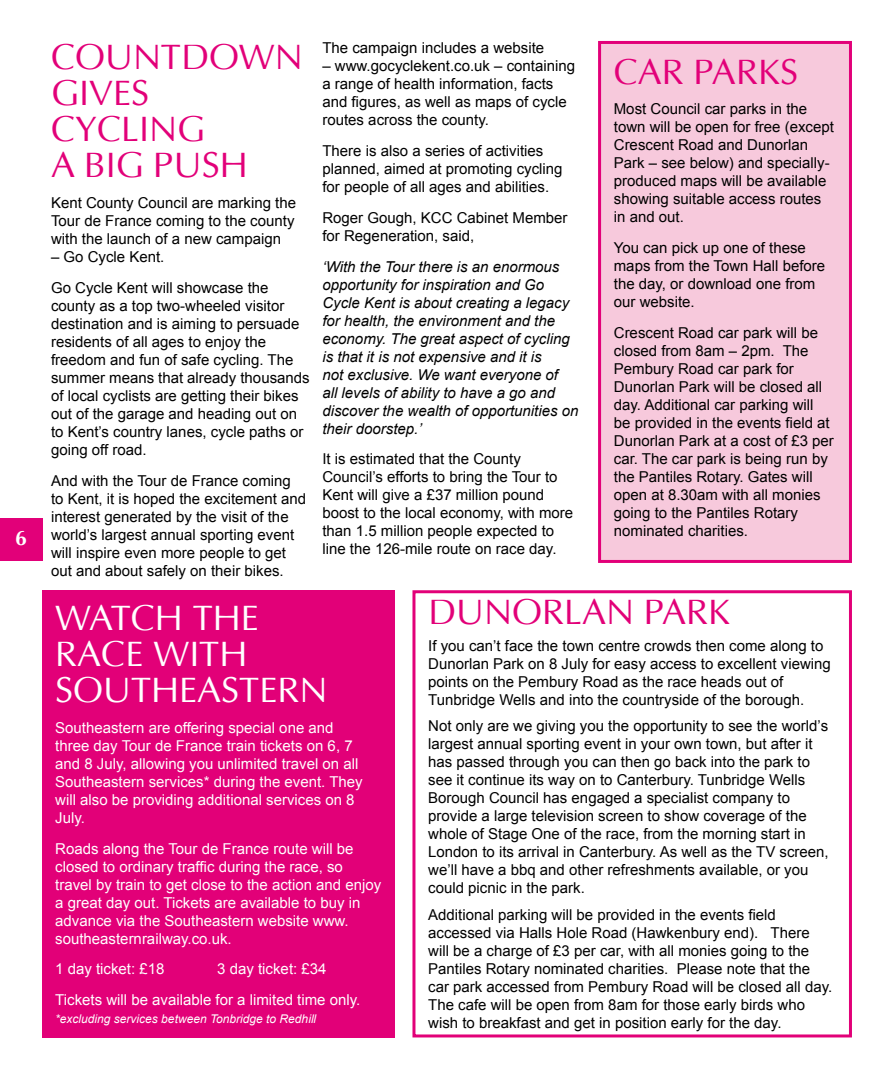
<style>
.page{position:relative;width:893px;height:1080px;background:#fff}
.page>*{position:absolute;margin:0;border:0;box-sizing:border-box;transform-origin:0 0}
.t1{font:36px/36px "Ottawa Plain";color:#e20079}
.t2{font:36px/36px "Ottawa Plain";color:#fff}
.t3{font:36px "Ottawa Plain";color:#e20078}
.t4{font:700 21px "Ottawa";color:#fff}
.t5{font:15px/18px "Arial";color:#000}
.t6{font:15px/18px "Arial";color:#fff}
.t7{font:italic 15px/18px "Arial";color:#000}
.t8{font:italic 12px "Arial";color:#fff}
</style>
<div class="page">
<div style="left:0;top:519px;width:43px;height:42px;background:#e20079"></div>
<div style="left:412px;top:590px;width:440px;height:447px;border:3px solid #e20078"></div>
<div style="left:600px;top:42px;width:250px;height:519px;background:#f7c9dc"></div>
<div style="left:598px;top:41px;width:254px;height:522px;border:3px solid #e20079"></div>
<div style="left:43px;top:590px;width:352px;height:447px;background:#e20078"></div>
<h2 class="t4" style="left:15px;top:525px;width:13px">6</h2>
<h1 class="t1" style="left:51px;top:40px;width:246px">COUNTDOWN<br>GIVES<br>CYCLIN G<br>A BIG PUSH</h1>
<p class="t5" style="left:51px;top:194px;width:247px;text-align:justify">Kent County Council are marking the Tour de France coming to the county with the launch of a new campaign</p>
<p class="t5" style="left:51px;top:241px;width:219px;line-height:30.8px">– Go Cycle Kent.<br>Go Cycle Kent will showcase the</p>
<p class="t5" style="left:51px;top:297px;width:260px">county as a top two-wheeled visitor destination and is aiming to persuade residents of all ages to enjoy the freedom and fun of safe cycling. The summer means that already thousands of local cyclists are getting their bikes out of the garage and heading out on to Kent’s country lanes, cycle paths or going off road.</p>
<p class="t5" style="left:51px;top:471px;width:257px">And with the Tour de France coming to Kent, it is hoped the excitement and interest generated by the visit of the world’s largest annual sporting event will inspire even more people to get out and about safely on their bikes.</p>
<p class="t5" style="left:322px;top:39px;width:223px">The campaign includes a website</p>
<p class="t5" style="left:322px;top:57px;width:254px">– www.gocyclekent.co.uk – containing a range of health information, facts and figures, as well as maps of cycle routes across the county.</p>
<p class="t5" style="left:322px;top:142px;width:242px">There is also a series of activities planned, aimed at promoting cycling for people of all ages and abilities.</p>
<p class="t5" style="left:322px;top:209px;width:247px">Roger Gough, KCC Cabinet Member for Regeneration, said,</p>
<p class="t7" style="left:322px;top:257px;width:257px">‘With the Tour there is an enormous opportunity for inspiration and Go Cycle Kent is about creating a legacy for health, the environment and the economy. The great aspect of cycling is that it is not expensive and it is<br>not exclusive. We want everyone of<br>all levels of ability to have a go and discover the wealth of opportunities on their doorstep.’</p>
<p class="t5" style="left:322px;top:450px;width:252px">It is estimated that the County Council’s efforts to bring the Tour to Kent will give a £37 million pound boost to the local economy, with more than 1.5 million people expected to line the 126-mile route on race day.</p>
<h1 class="t1" style="left:614px;top:54px;width:182px">CAR PARKS</h1>
<p class="t5" style="left:614px;top:100px;width:222px">Most Council car parks in the town will be open for free (except<br>Crescent Road and Dunorlan<br>Park – see below) and specially&shy;produced maps will be available showing suitable access routes in and out.</p>
<p class="t5" style="left:614px;top:239px;width:213px">You can pick up one of these maps from the Town Hall before the day, or download one from our website.</p>
<p class="t5" style="left:614px;top:324px;width:222px">Crescent Road car park will be closed from 8am – 2pm. The<br>Pembury Road car park for<br>Dunorlan Park will be closed all day. Additional car parking will be provided in the events field at<br>Dunorlan Park at a cost of £3 per car. The car park is being run by the Pantiles Rotary. Gates will open at 8.30am with all monies going to the Pantiles Rotary nominated charities.</p>
<h1 class="t2" style="left:55px;top:600px;width:266px">WATCH THE<br>RACE WITH<br>SOUTHEASTERN</h1>
<p class="t6" style="left:55px;top:718px;width:309px">Southeastern are offering special one and three day Tour de France train tickets on 6, 7 and 8 July, allowing you unlimited travel on all Southeastern services* during the event. They will also be providing additional services on 8<br>July.</p>
<p class="t6" style="left:55px;top:839px;width:328px">Roads along the Tour de France route will be closed to ordinary traffic during the race, so travel by train to get close to the action and enjoy a great day out. Tickets are available to buy in advance via the Southeastern website www. southeasternrailway.co.uk.</p>
<p class="t6" style="left:55px;top:960px;width:111px">1 day ticket: £18</p>
<p class="t6" style="left:55px;top:954px;width:307px;line-height:30.8px;text-indent:162px">3 day ticket: £34<br>Tickets will be available for a limited time only.</p>
<p class="t8" style="left:55px;top:1011px;width:263px">*excluding services between Tonbridge to Redhill</p>
<h1 class="t3" style="left:428px;top:591px;width:303px">DUNORLAN PARK</h1>
<p class="t5" style="left:428px;top:637px;width:404px">If you can’t face the town centre crowds then come along to Dunorlan Park on 8 July for easy access to excellent viewing points on the Pembury Road as the race heads out of Tunbridge Wells and into the countryside of the borough.</p>
<p class="t5" style="left:428px;top:717px;width:402px">Not only are we giving you the opportunity to see the world’s largest annual sporting event in your own town, but after it has passed through you can then go back into the park to see it continue its way on to Canterbury. Tunbridge Wells Borough Council has engaged a specialist company to provide a large television screen to show coverage of the whole of Stage One of the race, from the morning start in London to its arrival in Canterbury. As well as the TV screen, we’ll have a bbq and other refreshments available, or you could picnic in the park.</p>
<p class="t5" style="left:428px;top:906px;width:406px">Additional parking will be provided in the events field accessed via Halls Hole Road (Hawkenbury end). There will be a charge of £3 per car, with all monies going to the Pantiles Rotary nominated charities. Please note that the car park accessed from Pembury Road will be closed all day.<br>The cafe will be open from 8am for those early birds who wish to breakfast and get in position early for the day.</p>
</div>
